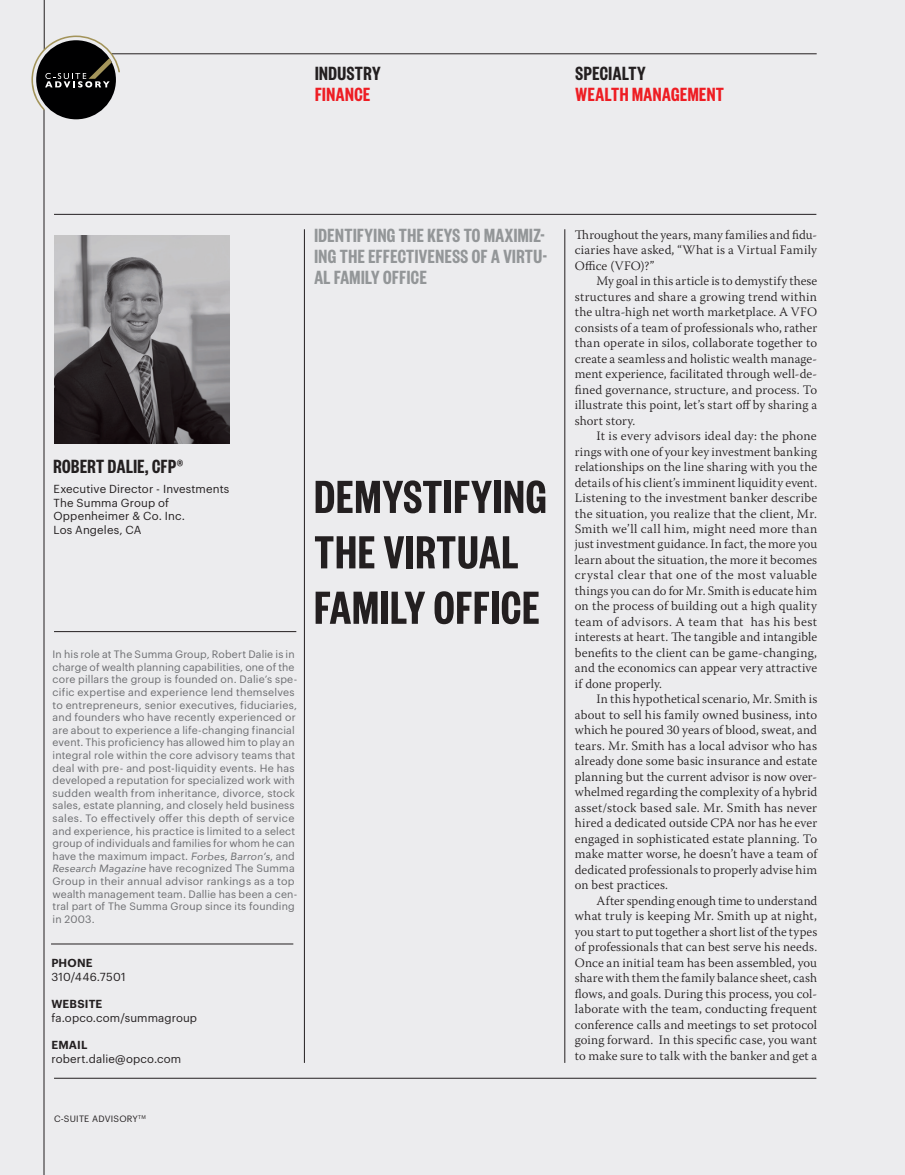
<style>
.page{position:relative;width:905px;height:1175px;background:#fff}
.page>*{position:absolute;margin:0;border:0;box-sizing:border-box;transform-origin:0 0}
.t1{font:600 51px/55.3px "Founders Grotesk X Cond";letter-spacing:.025em;color:#231f20}
.t2{font:600 21px/21px "Founders Grotesk X Cond";letter-spacing:.025em;color:#939698;text-align:justify}
.t3{font:600 21px "Founders Grotesk X Cond";letter-spacing:.025em;color:#231f20}
.t4{font:600 21px "Founders Grotesk X Cond";letter-spacing:.025em;color:#ee1d23}
.t5{font:300 12.9px/15.5px "Warnock Pro";letter-spacing:.015em;color:#231f20;text-align:justify}
.t6{font:11.4px/13.6px "Graphik LC";letter-spacing:.015em;color:#231f20}
.t7{font:600 11.4px "Graphik LC";letter-spacing:.015em;color:#231f20}
.t8{font:10.5px/12.6px "Graphik LC";letter-spacing:.015em;color:#6c6d70}
.t9{font:9px "Graphik LC";letter-spacing:.025em;color:#231f20}
.s1{font-family:"Avenir";font-style:italic}
</style>
<div class="page">
<div style="left:0;top:0;width:904px;height:1174px;background:#ececee"></div>
<hr style="left:564px;top:229px;width:1px;height:833px;background:#231f20">
<hr style="left:304px;top:229px;width:1px;height:833px;background:#231f20">
<hr style="left:54px;top:214px;width:762px;height:1px;background:#231f20">
<hr style="left:54px;top:1078px;width:762px;height:1px;background:#231f20">
<hr style="left:54px;top:631px;width:242px;height:1px;background:#231f20">
<hr style="left:51px;top:943px;width:242px;height:1px;background:#231f20">
<hr style="left:111px;top:54px;width:705px;height:1px;background:#231f20">
<hr style="left:44px;top:109px;width:1px;height:1065px;background:#231f20">
<hr style="left:44px;top:0;width:1px;height:50px;background:#231f20">
<div style="left:36px;top:40px;width:80px;height:79px;background:#000001;border-radius:50%"></div>
<svg style="left:31px;top:36px;width:89px;height:75px"></svg>
<img style="left:55px;top:236px;width:175px;height:207px">
<p class="t3" style="left:315px;top:61px;width:67px">INDUSTRY</p>
<p class="t4" style="left:315px;top:82px;width:57px">FINANCE</p>
<p class="t3" style="left:575px;top:61px;width:72px">SPECIALTY</p>
<p class="t4" style="left:575px;top:82px;width:150px">WEALTH MANAGEMENT</p>
<p class="t3" style="left:53px;top:453px;width:131px">ROBERT DALIE, CFP®</p>
<p class="t6" style="left:53px;top:481px;width:177px">Executive Director - Investments<br>The Summa Group of<br>Oppenheimer &amp; Co. Inc.</p>
<p class="t6" style="left:53px;top:522px;width:90px">Los Angeles, CA</p>
<p class="t8" style="left:52px;top:647px;width:247px">In his role at The Summa Group, Robert Dalie is in charge of wealth planning capabilities, one of the core pillars the group is founded on. Dalie’s spe&shy;cific expertise and experience lend themselves to entrepreneurs, senior executives, fiduciaries, and founders who have recently experienced or are about to experience a life-changing financial event. This proficiency has allowed him to play an integral role within the core advisory teams that deal with pre- and post-liquidity events. He has developed a reputation for specialized work with sudden wealth from inheritance, divorce, stock sales, estate planning, and closely held business sales. To effectively offer this depth of service and experience, his practice is limited to a select group of individuals and families for whom he can have the maximum impact. <span class="s1">Forbes</span>, <span class="s1">Barron’s</span>, and <span class="s1">Research Magazine</span> have recognized The Summa Group in their annual advisor rankings as a top wealth management team. Dallie has been a cen&shy;tral part of The Summa Group since its founding in 2003.</p>
<p class="t7" style="left:51px;top:954px;width:43px">PHONE</p>
<p class="t6" style="left:51px;top:968px;width:76px">310/446.7501</p>
<p class="t7" style="left:51px;top:995px;width:52px">WEBSITE</p>
<p class="t6" style="left:51px;top:1009px;width:147px">fa.opco.com/summagroup</p>
<p class="t7" style="left:51px;top:1036px;width:38px">EMAIL</p>
<p class="t6" style="left:51px;top:1051px;width:131px">robert.dalie@opco.com</p>
<p class="t2" style="left:314px;top:223px;width:234px">IDENTIFYING THE KEYS TO MAXIMIZ-ING THE EFFECTIVENESS OF A VIRTU-AL FAMILY OFFICE</p>
<p class="t5" style="left:575px;top:226px;width:244px">Throughout the years, many families and fidu&shy;ciaries have asked, “What is a Virtual Family Office (VFO)?”</p>
<p class="t5" style="left:575px;top:273px;width:244px;text-indent:22px">My goal in this article is to demystify these structures and share a growing trend within the ultra-high net worth marketplace. A VFO consists of a team of professionals who, rather than operate in silos, collaborate together to create a seamless and holistic wealth manage&shy;ment experience, facilitated through well-de&shy;fined governance, structure, and process. To illustrate this point, let’s start off by sharing a short story.</p>
<p class="t5" style="left:575px;top:428px;width:244px;text-indent:22px">It is every advisors ideal day: the phone rings with one of your key investment banking relationships on the line sharing with you the details of his client’s imminent liquidity event.<br>Listening to the investment banker describe the situation, you realize that the client, Mr.<br>Smith we’ll call him, might need more than just investment guidance. In fact, the more you learn about the situation, the more it becomes crystal clear that one of the most valuable things you can do for Mr. Smith is educate him on the process of building out a high quality team of advisors. A team that has his best interests at heart. The tangible and intangible benefits to the client can be game-changing, and the economics can appear very attractive if done properly.</p>
<p class="t5" style="left:575px;top:691px;width:244px;text-indent:22px">In this hypothetical scenario, Mr. Smith is about to sell his family owned business, into which he poured 30 years of blood, sweat, and tears. Mr. Smith has a local advisor who has already done some basic insurance and estate planning but the current advisor is now over&shy;whelmed regarding the complexity of a hybrid asset/stock based sale. Mr. Smith has never hired a dedicated outside CPA nor has he ever engaged in sophisticated estate planning. To make matter worse, he doesn’t have a team of dedicated professionals to properly advise him on best practices.</p>
<p class="t5" style="left:575px;top:892px;width:244px;text-indent:22px">After spending enough time to understand what truly is keeping Mr. Smith up at night, you start to put together a short list of the types of professionals that can best serve his needs.<br>Once an initial team has been assembled, you share with them the family balance sheet, cash flows, and goals. During this process, you col&shy;laborate with the team, conducting frequent conference calls and meetings to set protocol going forward. In this specific case, you want to make sure to talk with the banker and get a</p>
<p class="t1" style="left:314px;top:466px;width:233px">DEMYSTIFYING<br>THE VIRTUAL<br>FAMILY OFFICE</p>
<p class="t9" style="left:54px;top:1111px;width:93px">C-SUITE ADVISORY<sup>TM</sup></p>
</div>
